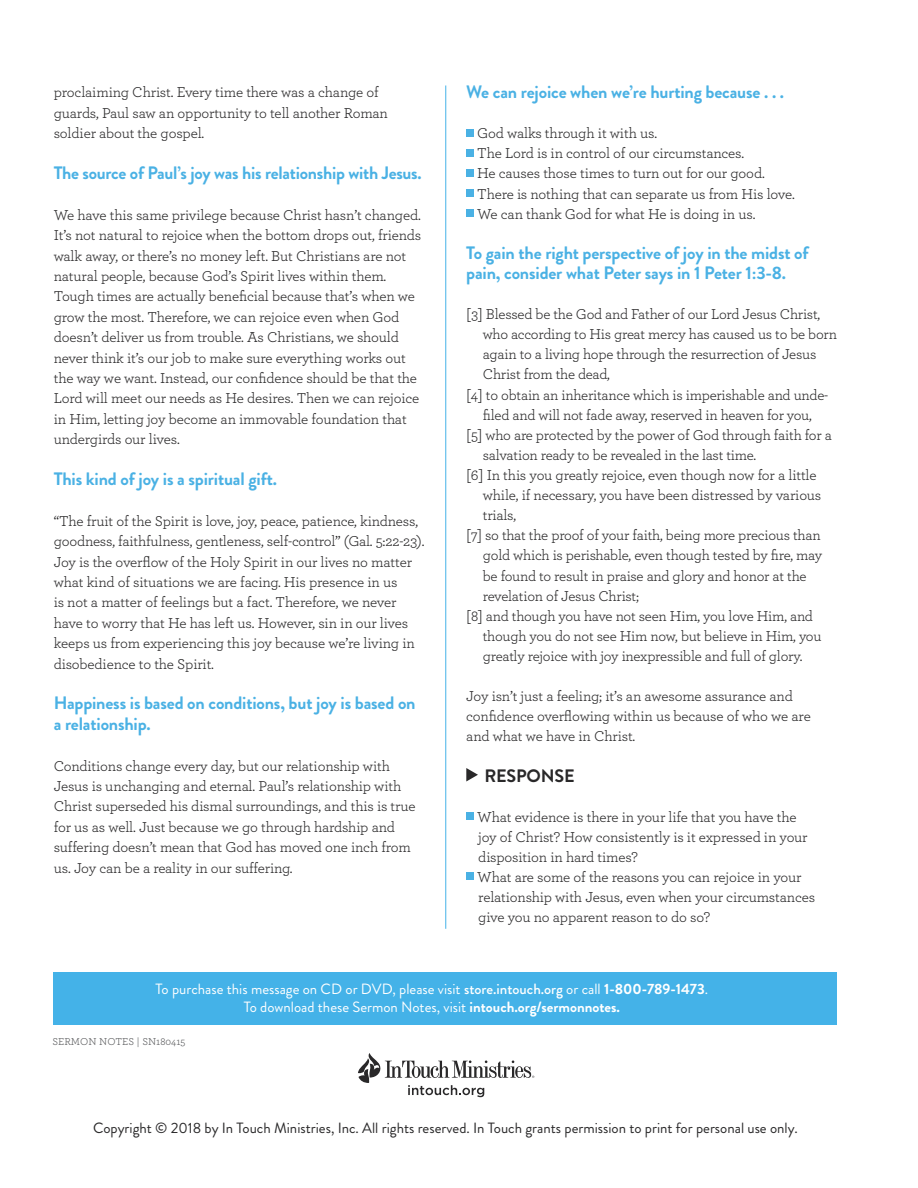
<style>
.page{position:relative;width:918px;height:1188px;background:#fff}
.page>*{position:absolute;margin:0;border:0;box-sizing:border-box;transform-origin:0 0}
.t1{font:700 18px/20.4px "Brandon Grotesque";letter-spacing:-.01em;color:#4ab1e4}
.t2{font:700 18px "Brandon Grotesque";letter-spacing:-.01em;color:#292829}
.t3{font:15px/20.4px "Archer";letter-spacing:-.015em;color:#292829}
.t4{font:14.85px/18px "Brandon Grotesque";color:#fff;text-align:center}
.t5{font:14.85px "Brandon Grotesque";color:#292829}
.t6{font:10.5px "Archer";color:#58595b}
.s1{font-weight:500}
.s2{font-weight:700}
</style>
<div class="page">
<div style="left:466px;top:129px;width:8px;height:8px;background:#4ab1e4"></div>
<div style="left:466px;top:149px;width:8px;height:8px;background:#4ab1e4"></div>
<div style="left:466px;top:169px;width:8px;height:8px;background:#4ab1e4"></div>
<div style="left:466px;top:189px;width:8px;height:8px;background:#4ab1e4"></div>
<div style="left:466px;top:209px;width:8px;height:8px;background:#4ab1e4"></div>
<svg style="left:466px;top:768px;width:12px;height:14px"></svg>
<div style="left:466px;top:812px;width:8px;height:8px;background:#4ab1e4"></div>
<div style="left:466px;top:872px;width:8px;height:8px;background:#4ab1e4"></div>
<hr style="left:445px;top:86px;width:1px;height:843px;background:#44b2e8">
<div style="left:54px;top:972px;width:783px;height:53px;background:#44b2e8"></div>
<svg style="left:358px;top:1053px;width:176px;height:44px"></svg>
<p class="t3" style="left:54px;top:82px;width:336px">proclaiming Christ. Every time there was a change of guards, Paul saw an opportunity to tell another Roman soldier about the gospel.</p>
<p class="t1" style="left:54px;top:163px;width:369px">The source of Paul’s joy was his relationship with Jesus.</p>
<p class="t3" style="left:54px;top:204px;width:369px">We have this same privilege because Christ hasn’t changed.<br>It’s not natural to rejoice when the bottom drops out, friends walk away, or there’s no money left. But Christians are not natural people, because God’s Spirit lives within them.<br>Tough times are actually beneficial because that’s when we grow the most. Therefore, we can rejoice even when God doesn’t deliver us from trouble. As Christians, we should never think it’s our job to make sure everything works out the way we want. Instead, our confidence should be that the Lord will meet our needs as He desires. Then we can rejoice in Him, letting joy become an immovable foundation that undergirds our lives.</p>
<p class="t1" style="left:54px;top:469px;width:225px">This kind of joy is a spiritual gift.</p>
<p class="t3" style="left:54px;top:510px;width:372px">“The fruit of the Spirit is love, joy, peace, patience, kindness, goodness, faithfulness, gentleness, self-control” (Gal. 5:22-23).<br>Joy is the overflow of the Holy Spirit in our lives no matter what kind of situations we are facing. His presence in us<br>is not a matter of feelings but a fact. Therefore, we never have to worry that He has left us. However, sin in our lives keeps us from experiencing this joy because we’re living in disobedience to the Spirit.</p>
<p class="t1" style="left:54px;top:693px;width:363px">Happiness is based on conditions, but joy is based on a relationship.</p>
<p class="t3" style="left:54px;top:755px;width:363px">Conditions change every day, but our relationship with Jesus is unchanging and eternal. Paul’s relationship with Christ superseded his dismal surroundings, and this is true for us as well. Just because we go through hardship and suffering doesn’t mean that God has moved one inch from us. Joy can be a reality in our suffering.</p>
<p class="t1" style="left:466px;top:82px;width:319px">We can rejoice when we’re hurting because . . .</p>
<p class="t3" style="left:477px;top:123px;width:319px">God walks through it with us.<br>The Lord is in control of our circumstances.<br>He causes those times to turn out for our good.<br>There is nothing that can separate us from His love.<br>We can thank God for what He is doing in us.</p>
<p class="t1" style="left:466px;top:243px;width:344px">To gain the right perspective of joy in the midst of pain, consider what Peter says in 1 Peter 1:3-8.</p>
<p class="t3" style="left:466px;top:304px;width:355px">[3] Blessed be the God and Father of our Lord Jesus Christ,</p>
<p class="t3" style="left:483px;top:324px;width:356px">who according to His great mercy has caused us to be born</p>
<p class="t3" style="left:483px;top:344px;width:335px">again to a living hope through the resurrection of Jesus</p>
<p class="t3" style="left:483px;top:364px;width:129px">Christ from the dead,</p>
<p class="t3" style="left:466px;top:384px;width:364px">[4] to obtain an inheritance which is imperishable and unde-</p>
<p class="t3" style="left:483px;top:404px;width:331px">filed and will not fade away, reserved in heaven for you,</p>
<p class="t3" style="left:466px;top:424px;width:367px">[5] who are protected by the power of God through faith for a</p>
<p class="t3" style="left:483px;top:444px;width:275px">salvation ready to be revealed in the last time.</p>
<p class="t3" style="left:466px;top:464px;width:352px">[6] In this you greatly rejoice, even though now for a little</p>
<p class="t3" style="left:483px;top:484px;width:340px">while, if necessary, you have been distressed by various</p>
<p class="t3" style="left:483px;top:505px;width:35px">trials,</p>
<p class="t3" style="left:466px;top:525px;width:356px">[7] so that the proof of your faith, being more precious than</p>
<p class="t3" style="left:483px;top:545px;width:341px">gold which is perishable, even though tested by fire, may</p>
<p class="t3" style="left:483px;top:565px;width:325px">be found to result in praise and glory and honor at the</p>
<p class="t3" style="left:483px;top:585px;width:158px">revelation of Jesus Christ;</p>
<p class="t3" style="left:466px;top:605px;width:348px">[8] and though you have not seen Him, you love Him, and</p>
<p class="t3" style="left:483px;top:625px;width:340px">though you do not see Him now, but believe in Him, you</p>
<p class="t3" style="left:483px;top:645px;width:321px">greatly rejoice with joy inexpressible and full of glory.</p>
<p class="t3" style="left:466px;top:686px;width:346px">Joy isn’t just a feeling; it’s an awesome assurance and confidence overflowing within us because of who we are and what we have in Christ.</p>
<p class="t2" style="left:484px;top:763px;width:92px">RESPONSE</p>
<p class="t3" style="left:477px;top:806px;width:339px">What evidence is there in your life that you have the joy of Christ? How consistently is it expressed in your disposition in hard times?<br>What are some of the reasons you can rejoice in your relationship with Jesus, even when your circumstances give you no apparent reason to do so?</p>
<p class="t4" style="left:156px;top:980px;width:554px">To purchase this message on CD or DVD, please visit <span class="s1">store.intouch.org</span> or call <span class="s2">1-800-789-1473</span>.<br>To download these Sermon Notes, visit <span class="s2">intouch.org/sermonnotes.</span></p>
<p class="t6" style="left:52px;top:1035px;width:134px">SERMON NOTES | SN180415</p>
<p class="t5" style="left:93px;top:1117px;width:706px">Copyright © 2018 by In Touch Ministries, Inc. All rights reserved. In Touch grants permission to print for personal use only.</p>
</div>
